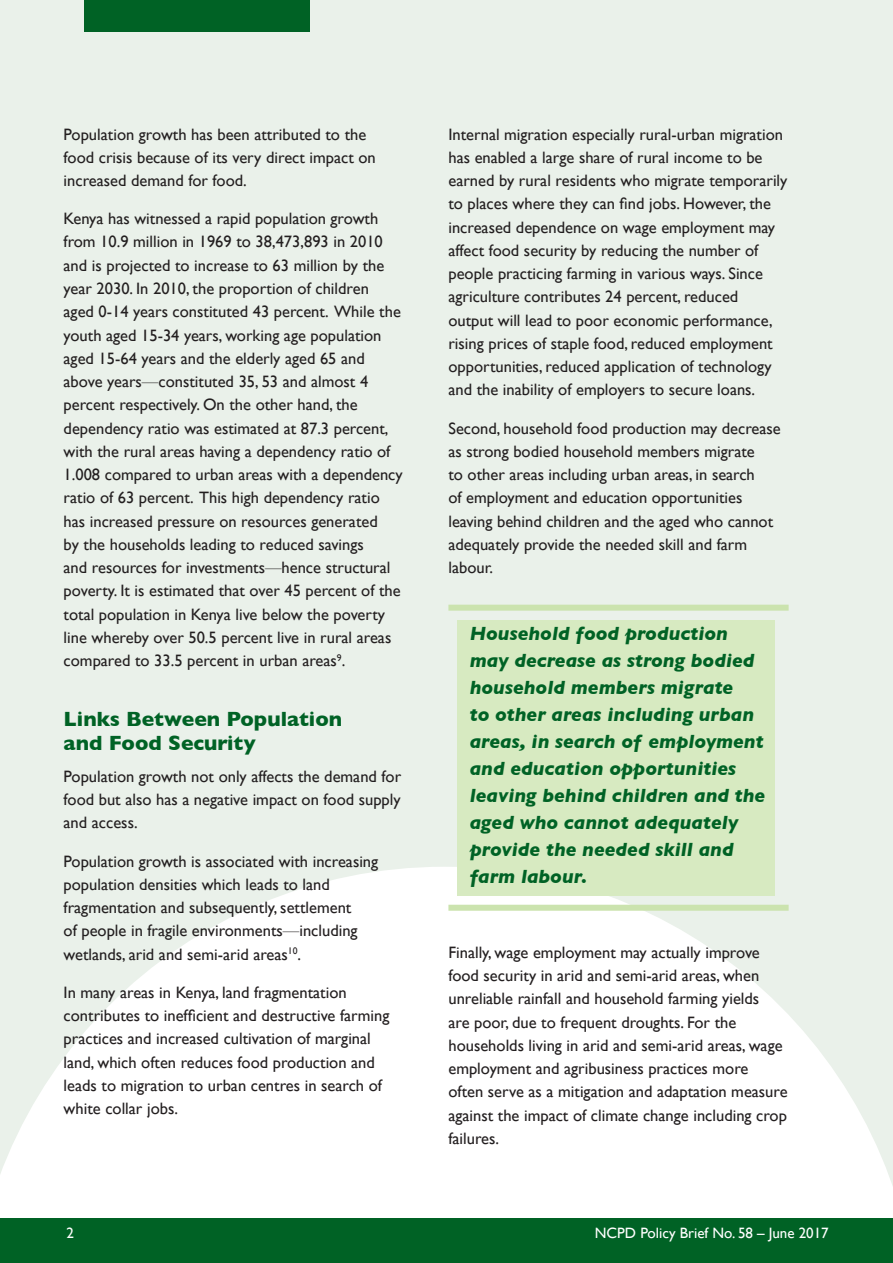
<style>
.page{position:relative;width:893px;height:1263px;background:#eaf1ea}
.page>*{position:absolute;margin:0;border:0;box-sizing:border-box;transform-origin:0 0}
.t1{font:700 21px/24px "Gill Sans";color:#006225}
.t2{font:italic 700 19.5px/27px "Gill Sans";color:#006225}
.t3{font:16.5px/23.2px "Gill Sans";color:#231f20}
.t4{font:15px "Gill Sans";color:#fff}
.s1{font-weight:300}
</style>
<div class="page">
<svg style="left:0;top:867px;width:893px;height:351px;fill:#fff"></svg>
<div style="left:0;top:1218px;width:893px;height:45px;background:#006225"></div>
<div style="left:84px;top:0;width:226px;height:31px;background:#006225"></div>
<div style="left:457px;top:620px;width:317px;height:275px;background:#d7eac1"></div>
<div style="left:448px;top:605px;width:341px;height:6px;background:#cbe3ae"></div>
<div style="left:448px;top:905px;width:341px;height:6px;background:#cbe3ae"></div>
<p class="t3" style="left:64px;top:122px;width:314px">Population growth has been attributed to the food crisis because of its very direct impact on increased demand for food.</p>
<p class="t3" style="left:64px;top:207px;width:341px">Kenya has witnessed a rapid population growth from 10.9 million in 1969 to 38,473,893 in 2010 and is projected to increase to 63 million by the year 2030. In 2010, the proportion of children aged 0-14 years constituted 43 percent. While the youth aged 15-34 years, working age population aged 15-64 years and the elderly aged 65 and above years<span class="s1">—</span>constituted 35, 53 and almost 4 percent respectively. On the other hand, the dependency ratio was estimated at 87.3 percent, with the rural areas having a dependency ratio of 1.008 compared to urban areas with a dependency ratio of 63 percent. This high dependency ratio has increased pressure on resources generated<br>by the households leading to reduced savings<br>and resources for investments<span class="s1">—</span>hence structural poverty. It is estimated that over 45 percent of the total population in Kenya live below the poverty line whereby over 50.5 percent live in rural areas compared to 33.5 percent in urban areas<sup>9</sup>.</p>
<p class="t1" style="left:64px;top:707px;width:280px">Links Between Population and Food Security</p>
<p class="t3" style="left:64px;top:765px;width:339px;text-align:justify">Population growth not only affects the demand for food but also has a negative impact on food supply and access.</p>
<p class="t3" style="left:64px;top:849px;width:316px">Population growth is associated with increasing population densities which leads to land fragmentation and subsequently, settlement<br>of people in fragile environments<span class="s1">—</span>including wetlands, arid and semi-arid areas<sup>10</sup>.</p>
<p class="t3" style="left:64px;top:980px;width:327px">In many areas in Kenya, land fragmentation contributes to inefficient and destructive farming practices and increased cultivation of marginal land, which often reduces food production and leads to migration to urban centres in search of white collar jobs.</p>
<p class="t3" style="left:448px;top:122px;width:340px">Internal migration especially rural-urban migration has enabled a large share of rural income to be earned by rural residents who migrate temporarily to places where they can find jobs. However, the increased dependence on wage employment may affect food security by reducing the number of people practicing farming in various ways. Since agriculture contributes 24 percent, reduced output will lead to poor economic performance, rising prices of staple food, reduced employment opportunities, reduced application of technology and the inability of employers to secure loans.</p>
<p class="t3" style="left:448px;top:416px;width:334px">Second, household food production may decrease as strong bodied household members migrate<br>to other areas including urban areas, in search<br>of employment and education opportunities leaving behind children and the aged who cannot adequately provide the needed skill and farm labour.</p>
<p class="t2" style="left:470px;top:620px;width:297px">Household food production may decrease as strong bodied household members migrate<br>to other areas including urban areas, in search of employment and education opportunities leaving behind children and the aged who cannot adequately provide the needed skill and farm labour.</p>
<p class="t3" style="left:448px;top:940px;width:341px">Finally, wage employment may actually improve food security in arid and semi-arid areas, when unreliable rainfall and household farming yields<br>are poor, due to frequent droughts. For the households living in arid and semi-arid areas, wage employment and agribusiness practices more<br>often serve as a mitigation and adaptation measure against the impact of climate change including crop failures.</p>
<p class="t4" style="left:67px;top:1224px;width:9px">2</p>
<p class="t4" style="left:595px;top:1224px;width:235px">NCPD Policy Brief No. 58 – June 2017</p>
</div>
